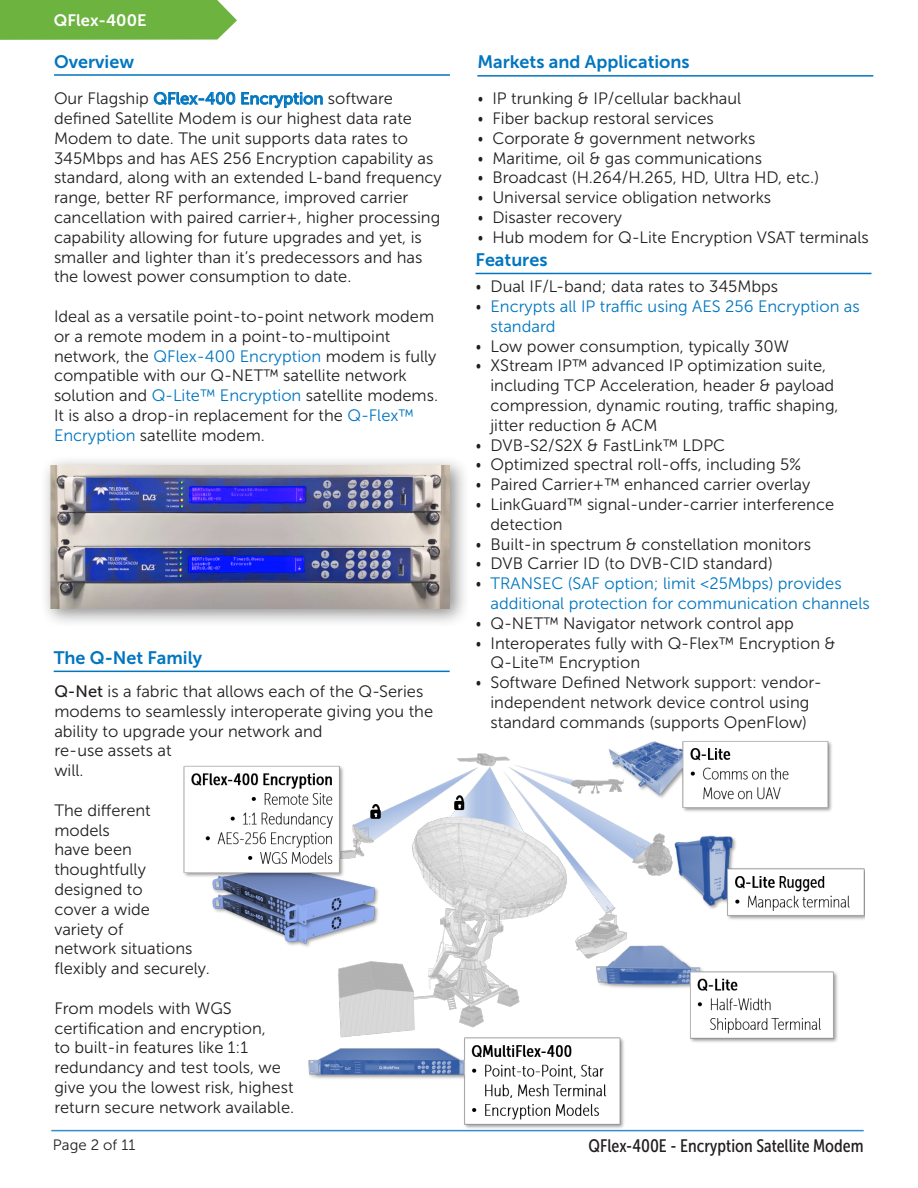
<style>
.page{position:relative;width:918px;height:1188px;background:#fff}
.page>*{position:absolute;margin:0;border:0;box-sizing:border-box;transform-origin:0 0}
.Section_Headings{font:18px "Museo Sans 700";color:#0076c0}
.t1{font:18px "Museo Sans Cond 500";color:#231f20}
.Bullet_Paragraph{font:16.5px/19.8px "Museo Sans 300";color:#231f20}
.t2{font:16.5px/19.8px "Museo Sans 300";color:#0076c0}
.t3{font:16.5px "Museo Sans 700";color:#fff}
.t4{font:15px "Museo Sans 300";color:#231f20}
.s1{font-family:"Museo Sans 500";color:#0076c0}
.s2{color:#0076c0}
.s3{font-family:"Museo Sans 500"}
.s4{font-family:"Museo Sans Cond 300"}
.s5{font-family:"Museo Sans Cond 300";color:#231f20}
</style>
<div class="page">
<div style="left:0;top:0;width:237px;height:40px;background:#6cb33f"></div>
<hr style="left:51px;top:1130px;width:813px;height:1px;background:#0074be">
<hr style="left:54px;top:74px;width:396px;height:2px;background:#0076c0">
<hr style="left:476px;top:273px;width:396px;height:1px;background:#0076c0">
<hr style="left:477px;top:75px;width:396px;height:2px;background:#0076c0">
<div style="left:40px;top:455px;width:430px;height:173px;background:#231f20;opacity:.5"></div>
<img style="left:51px;top:465px;width:399px;height:144px">
<hr style="left:54px;top:671px;width:396px;height:1px;background:#0076c0">
<img style="left:181px;top:741px;width:683px;height:391px">
<p class="t3" style="left:54px;top:11px;width:94px">QFlex-400E</p>
<p class="Section_Headings" style="left:54px;top:51px;width:82px">Overview</p>
<p class="Bullet_Paragraph" style="left:54px;top:89px;width:389px">Our Flagship <span class="s1">QFlex-400 Encryption</span> software defined Satellite Modem is our highest data rate Modem to date. The unit supports data rates to 345Mbps and has AES 256 Encryption capability as standard, along with an extended L-band frequency range, better RF performance, improved carrier cancellation with paired carrier+, higher processing capability allowing for future upgrades and yet, is smaller and lighter than it’s predecessors and has the lowest power consumption to date.</p>
<p class="Bullet_Paragraph" style="left:54px;top:307px;width:386px">Ideal as a versatile point-to-point network modem or a remote modem in a point-to-multipoint network, the <span class="s2">QFlex-400 Encryption</span> modem is fully compatible with our Q-NET™ satellite network solution and <span class="s2">Q-Lite™ Encryption</span> satellite modems.<br>It is also a drop-in replacement for the <span class="s2">Q-Flex™ Encryption</span> satellite modem.</p>
<p class="Section_Headings" style="left:54px;top:648px;width:150px">The Q-Net Family</p>
<p class="Bullet_Paragraph" style="left:54px;top:682px;width:380px"><span class="s3">Q-Net</span> is a fabric that allows each of the Q-Series modems to seamlessly interoperate giving you the ability to upgrade your network and<br>re-use assets at<br>will.</p>
<p class="Bullet_Paragraph" style="left:54px;top:800px;width:157px">The different models<br>have been thoughtfully designed to<br>cover a wide<br>variety of<br>network situations flexibly and securely.</p>
<p class="Bullet_Paragraph" style="left:54px;top:998px;width:241px">From models with WGS certification and encryption,<br>to built-in features like 1:1 redundancy and test tools, we give you the lowest risk, highest return secure network available.</p>
<p class="Section_Headings" style="left:477px;top:52px;width:214px">Markets and Applications</p>
<p class="Bullet_Paragraph" style="left:477px;top:89px;width:265px"><span class="s4">•</span> IP trunking &amp; IP/cellular backhaul</p>
<p class="Bullet_Paragraph" style="left:477px;top:109px;width:238px"><span class="s4">•</span> Fiber backup restoral services</p>
<p class="Bullet_Paragraph" style="left:477px;top:128px;width:280px"><span class="s4">•</span> Corporate &amp; government networks</p>
<p class="Bullet_Paragraph" style="left:477px;top:148px;width:286px"><span class="s4">•</span> Maritime, oil &amp; gas communications</p>
<p class="Bullet_Paragraph" style="left:477px;top:168px;width:343px"><span class="s4">•</span> Broadcast (H.264/H.265, HD, Ultra HD, etc.)</p>
<p class="Bullet_Paragraph" style="left:477px;top:188px;width:295px"><span class="s4">•</span> Universal service obligation networks</p>
<p class="Bullet_Paragraph" style="left:477px;top:208px;width:146px"><span class="s4">•</span> Disaster recovery</p>
<p class="Bullet_Paragraph" style="left:477px;top:227px;width:393px"><span class="s4">•</span> Hub modem for Q-Lite Encryption VSAT terminals</p>
<p class="Section_Headings" style="left:476px;top:250px;width:73px">Features</p>
<p class="Bullet_Paragraph" style="left:476px;top:277px;width:304px"><span class="s4">•</span> Dual IF/L-band; data rates to 345Mbps</p>
<p class="t2" style="left:490px;top:297px;width:371px;text-indent:-15px"><span class="s5">•</span> Encrypts all IP traffic using AES 256 Encryption as standard</p>
<p class="Bullet_Paragraph" style="left:476px;top:336px;width:315px"><span class="s4">•</span> Low power consumption, typically 30W</p>
<p class="Bullet_Paragraph" style="left:490px;top:356px;width:350px;text-indent:-15px"><span class="s4">•</span> XStream IP™ advanced IP optimization suite, including TCP Acceleration, header &amp; payload compression, dynamic routing, traffic shaping, jitter reduction &amp; ACM</p>
<p class="Bullet_Paragraph" style="left:476px;top:435px;width:251px"><span class="s4">•</span> DVB-S2/S2X &amp; FastLink™ LDPC</p>
<p class="Bullet_Paragraph" style="left:476px;top:455px;width:327px"><span class="s4">•</span> Optimized spectral roll-offs, including 5%</p>
<p class="Bullet_Paragraph" style="left:476px;top:475px;width:336px"><span class="s4">•</span> Paired Carrier+™ enhanced carrier overlay</p>
<p class="Bullet_Paragraph" style="left:490px;top:495px;width:345px;text-indent:-15px"><span class="s4">•</span> LinkGuard™ signal-under-carrier interference detection</p>
<p class="Bullet_Paragraph" style="left:476px;top:534px;width:337px"><span class="s4">•</span> Built-in spectrum &amp; constellation monitors</p>
<p class="Bullet_Paragraph" style="left:476px;top:554px;width:299px"><span class="s4">•</span> DVB Carrier ID (to DVB-CID standard)</p>
<p class="t2" style="left:490px;top:574px;width:381px;text-indent:-15px"><span class="s5">•</span> TRANSEC (SAF option; limit &lt;25Mbps) provides additional protection for communication channels</p>
<p class="Bullet_Paragraph" style="left:476px;top:613px;width:320px"><span class="s4">•</span> Q-NET™ Navigator network control app</p>
<p class="Bullet_Paragraph" style="left:490px;top:633px;width:347px;text-indent:-15px"><span class="s4">•</span> Interoperates fully with Q-Flex™ Encryption &amp;<br>Q-Lite™ Encryption</p>
<p class="Bullet_Paragraph" style="left:476px;top:673px;width:348px;text-align:center"><span class="s4">•</span> Software Defined Network support: vendor&shy;independent network device control using standard commands (supports OpenFlow)</p>
<p class="t4" style="left:53px;top:1137px;width:84px">Page 2 of 11</p>
<p class="t1" style="left:589px;top:1136px;width:277px">QFlex-400E - Encryption Satellite Modem</p>
</div>
